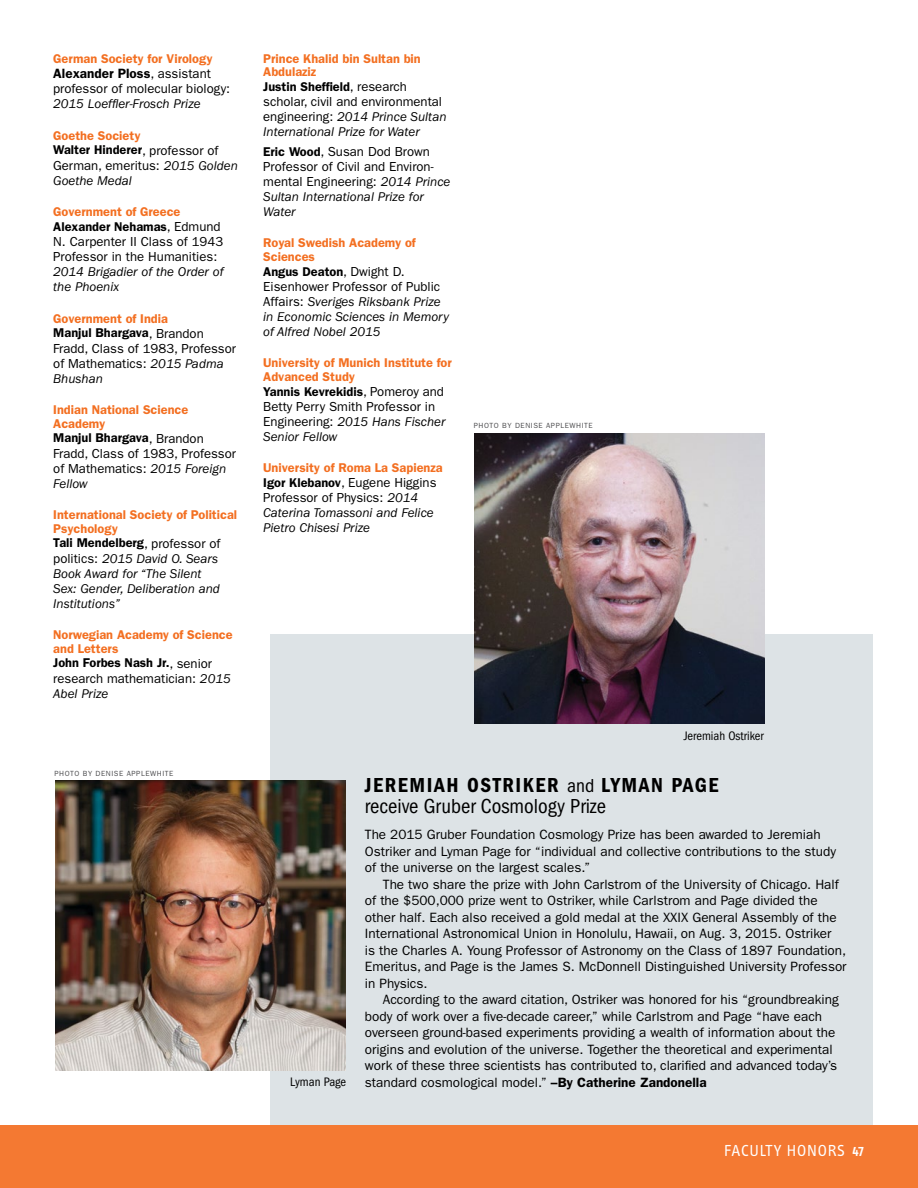
<style>
.page{position:relative;width:918px;height:1188px;background:#fff}
.page>*{position:absolute;margin:0;border:0;box-sizing:border-box;transform-origin:0 0}
.t1{font:21px "ITC Franklin Gothic Std Dm Cd";letter-spacing:.075em;color:#000}
.t2{font:condensed 21px "ITC Franklin Gothic Std";color:#000}
.t3{font:16.5px "Info Disp Regular Tf";letter-spacing:.05em;color:#fff}
.t4{font:13.5px/16.5px "ITC Franklin Gothic Std";color:#000}
.t5{font:600 13.5px "ITC Franklin Gothic Std";color:#000}
.t6{font:italic 13.2px/15px "ITC Franklin Gothic Std";color:#000}
.t7{font:13.2px/15px "ITC Franklin Gothic Std";color:#000}
.t8{font:600 12.75px/13.5px "ITC Franklin Gothic Std";color:#f36f21}
.t9{font:600 12.75px/15px "ITC Franklin Gothic Std";color:#000}
.t10{font:condensed 12.75px "ITC Franklin Gothic Std";color:#000}
.t11{font:7.5px "ITC Franklin Gothic Std";letter-spacing:.075em;color:#4d4d4f}
.s1{font-weight:400;font-size:13.2px}
.s2{color:#f36f21}
.s3{font-style:normal}
.s4{color:#000}
.s5{font-weight:400;font-size:13.2px;color:#000}
.s6{font-style:italic}
.s7{font-weight:600;font-size:12.75px}
.s8{font-weight:600;font-style:normal;font-size:12.75px}
.s9{font-family:"ITC Franklin Gothic Std";font-stretch:condensed;font-size:19.5px}
.s10{font-weight:600}
.s11{font-family:"Info Disp";font-weight:600;font-size:13.5px}
</style>
<div class="page">
<div style="left:270px;top:634px;width:603px;height:491px;background:#dde3e6"></div>
<div style="left:0;top:1125px;width:918px;height:63px;background:#f47932"></div>
<img style="left:474px;top:434px;width:290px;height:290px">
<img style="left:55px;top:780px;width:290px;height:290px">
<p class="t8" style="left:53px;top:52px;width:161px">German Society for Virology</p>
<p class="t5" style="left:53px;top:65px;width:159px">Alexander Ploss<span class="s1">, assistant</span></p>
<p class="t7" style="left:53px;top:81px;width:178px">professor of molecular biology:</p>
<p class="t6" style="left:53px;top:96px;width:149px">2015 Loeffler-Frosch Prize</p>
<p class="t9" style="left:53px;top:128px;width:167px"><span class="s2">Goethe Society<br></span>Walter Hinderer<span class="s1">, professor of</span></p>
<p class="t6" style="left:53px;top:158px;width:186px"><span class="s3">German, emeritus:</span> 2015 Golden<br>Goethe Medal</p>
<p class="t8" style="left:53px;top:204px;width:169px;line-height:15px">Government of Greece<br><span class="s4">Alexander Nehamas</span><span class="s5">, Edmund</span></p>
<p class="t7" style="left:53px;top:234px;width:172px">N. Carpenter II Class of 1943<br>Professor in the Humanities:</p>
<p class="t6" style="left:53px;top:264px;width:172px">2014 Brigadier of the Order of the Phoenix</p>
<p class="t8" style="left:53px;top:311px;width:152px;line-height:15px">Government of India<br><span class="s4">Manjul Bhargava</span><span class="s5">, Brandon</span></p>
<p class="t7" style="left:53px;top:341px;width:184px">Fradd, Class of 1983, Professor of Mathematics: <span class="s6">2015 Padma<br>Bhushan</span></p>
<p class="t8" style="left:53px;top:403px;width:137px">Indian National Science<br>Academy</p>
<p class="t9" style="left:53px;top:431px;width:152px">Manjul Bhargava<span class="s1">, Brandon</span></p>
<p class="t7" style="left:53px;top:446px;width:184px">Fradd, Class of 1983, Professor of Mathematics: <span class="s6">2015 Foreign<br>Fellow</span></p>
<p class="t8" style="left:53px;top:508px;width:185px">International Society of Political<br>Psychology</p>
<p class="t9" style="left:53px;top:536px;width:169px">Tali Mendelberg<span class="s1">, professor of</span></p>
<p class="t6" style="left:53px;top:551px;width:168px"><span class="s3">politics:</span> 2015 David O. Sears<br>Book Award for “The Silent<br>Sex: Gender, Deliberation and<br>Institutions”</p>
<p class="t8" style="left:53px;top:628px;width:181px">Norwegian Academy of Science and Letters</p>
<p class="t9" style="left:53px;top:656px;width:160px">John Forbes Nash Jr.<span class="s1">, senior</span></p>
<p class="t7" style="left:53px;top:671px;width:179px">research mathematician: <span class="s6">2015<br>Abel Prize</span></p>
<p class="t11" style="left:54px;top:770px;width:120px">PHOTO BY DENISE APPLEWHITE</p>
<p class="t8" style="left:263px;top:52px;width:159px">Prince Khalid bin Sultan bin<br>Abdulaziz</p>
<p class="t9" style="left:263px;top:79px;width:145px">Justin Sheffield<span class="s1">, research</span></p>
<p class="t6" style="left:263px;top:95px;width:185px"><span class="s3">scholar, civil and environmental engineering:</span> 2014 Prince Sultan<br>International Prize for Water</p>
<p class="t7" style="left:263px;top:144px;width:189px"><span class="s7">Eric Wood</span>, Susan Dod Brown<br>Professor of Civil and Environ&shy;mental Engineering: <span class="s6">2014 Prince<br>Sultan International Prize for<br>Water</span></p>
<p class="t8" style="left:263px;top:236px;width:154px">Royal Swedish Academy of<br>Sciences</p>
<p class="t9" style="left:263px;top:264px;width:143px">Angus Deaton<span class="s1">, Dwight D.</span></p>
<p class="t6" style="left:263px;top:279px;width:187px"><span class="s3">Eisenhower Professor of Public<br>Affairs:</span> Sveriges Riksbank Prize in Economic Sciences in Memory of Alfred Nobel 2015</p>
<p class="t8" style="left:263px;top:356px;width:190px">University of Munich Institute for<br>Advanced Study</p>
<p class="t9" style="left:263px;top:384px;width:182px">Yannis Kevrekidis<span class="s1">, Pomeroy and</span></p>
<p class="t7" style="left:263px;top:399px;width:184px">Betty Perry Smith Professor in<br>Engineering: <span class="s6">2015 Hans Fischer<br>Senior Fellow</span></p>
<p class="t8" style="left:263px;top:461px;width:181px">University of Roma La Sapienza</p>
<p class="t6" style="left:263px;top:476px;width:175px"><span class="s8">Igor Klebanov</span><span class="s3">, Eugene Higgins<br>Professor of Physics:</span> 2014<br>Caterina Tomassoni and Felice<br>Pietro Chisesi Prize</p>
<p class="t11" style="left:474px;top:422px;width:120px">PHOTO BY DENISE APPLEWHITE</p>
<p class="t10" style="left:684px;top:729px;width:81px">Jeremiah Ostriker</p>
<p class="t10" style="left:290px;top:1075px;width:57px">Lyman Page</p>
<h1 class="t1" style="left:365px;top:773px;width:355px">JEREMIAH OSTRIKER <span class="s9">and</span> LYMAN PAGE</h1>
<h1 class="t2" style="left:365px;top:795px;width:243px">receive Gruber Cosmology Prize</h1>
<p class="t4" style="left:365px;top:826px;width:473px">The 2015 Gruber Foundation Cosmology Prize has been awarded to Jeremiah<br>Ostriker and Lyman Page for “individual and collective contributions to the study of the universe on the largest scales.”</p>
<p class="t4" style="left:365px;top:876px;width:483px;text-indent:18px">The two share the prize with John Carlstrom of the University of Chicago. Half of the $500,000 prize went to Ostriker, while Carlstrom and Page divided the other half. Each also received a gold medal at the XXIX General Assembly of the International Astronomical Union in Honolulu, Hawaii, on Aug. 3, 2015. Ostriker<br>is the Charles A. Young Professor of Astronomy on the Class of 1897 Foundation, Emeritus, and Page is the James S. McDonnell Distinguished University Professor in Physics.</p>
<p class="t4" style="left:365px;top:991px;width:475px;text-indent:18px">According to the award citation, Ostriker was honored for his “groundbreaking body of work over a five-decade career,” while Carlstrom and Page “have each overseen ground-based experiments providing a wealth of information about the origins and evolution of the universe. Together the theoretical and experimental work of these three scientists has contributed to, clarified and advanced today’s standard cosmological model.” <span class="s10">–By Catherine Zandonella</span></p>
<p class="t3" style="left:724px;top:1142px;width:141px">FACULTY HONORS <span class="s11">47</span></p>
</div>
